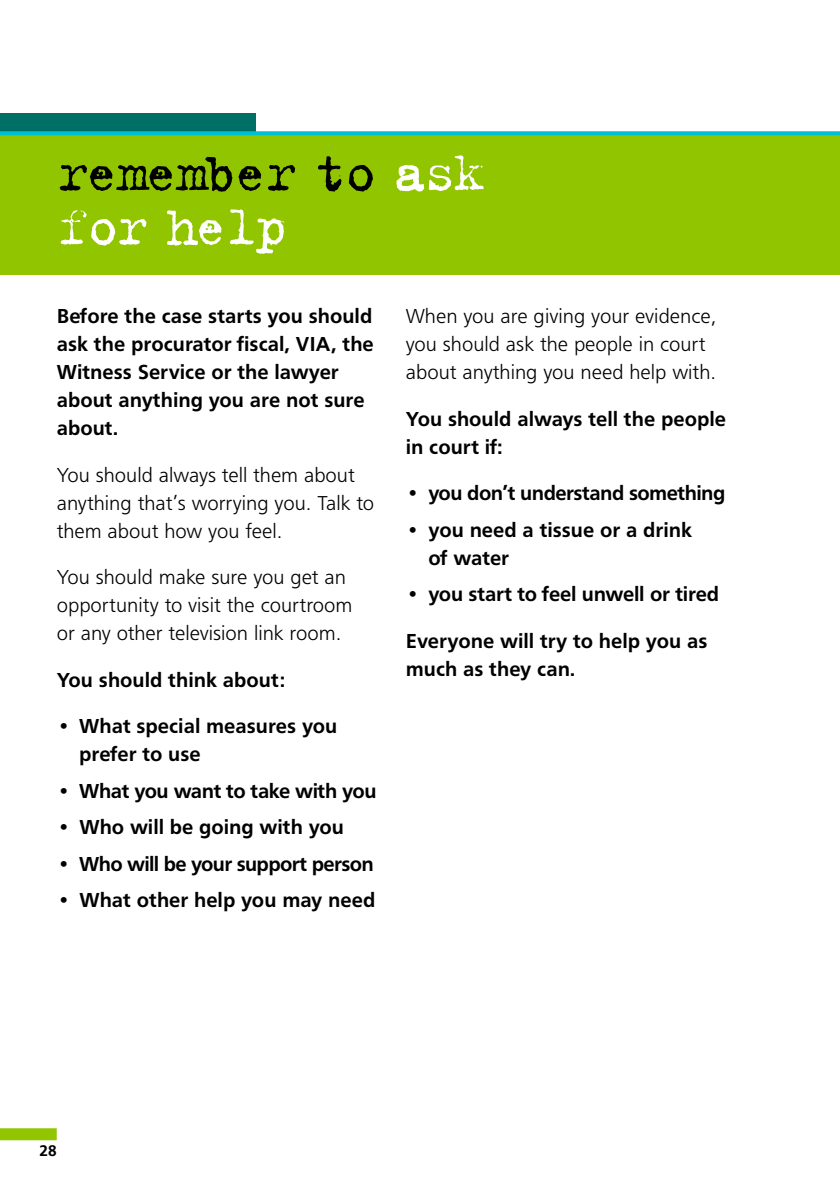
<style>
.page{position:relative;width:840px;height:1191px;background:#fff}
.page>*{position:absolute;margin:0;border:0;box-sizing:border-box;transform-origin:0 0}
.t1{font:60px/54px "Trixie Text";letter-spacing:-.055em;color:#000}
.t2{font:500 21px/28px "Frutus T";color:#000}
.t3{font:300 21px/28px "Frutus T";color:#000}
.t4{font:500 21px "Frutus T";letter-spacing:-.025em;color:#000}
.t5{font:500 21px "Frutus T";letter-spacing:-.03em;color:#000}
.t6{font:500 21px "Frutus T";letter-spacing:-.02em;color:#000}
.t7{font:500 16px "Frutus T";color:#000}
.s1{color:#fff}
</style>
<div class="page">
<div style="left:0;top:1128px;width:57px;height:12px;background:#90c500"></div>
<div style="left:0;top:133px;width:839px;height:142px;background:#90c500"></div>
<div style="left:0;top:113px;width:255px;height:20px;background:#006f65"></div>
<svg style="left:0;top:131px;width:839px;height:4px;background:#0cc0d0"></svg>
<h1 class="t1" style="left:57px;top:142px;width:430px">remember to <span class="s1">ask for help</span></h1>
<p class="t2" style="left:57px;top:302px;width:318px">Before the case starts you should ask the procurator fiscal, VIA, the<br>Witness Service or the lawyer about anything you are not sure about.</p>
<p class="t3" style="left:57px;top:460px;width:319px">You should always tell them about anything that’s worrying you. Talk to them about how you feel.</p>
<p class="t3" style="left:57px;top:563px;width:297px">You should make sure you get an opportunity to visit the courtroom or any other television link room.</p>
<p class="t2" style="left:57px;top:665px;width:230px">You should think about:</p>
<p class="t2" style="left:79px;top:712px;width:259px;text-indent:-23px">• What special measures you prefer to use</p>
<p class="t6" style="left:57px;top:778px;width:321px">• What you want to take with you</p>
<p class="t2" style="left:57px;top:813px;width:289px">• Who will be going with you</p>
<p class="t5" style="left:57px;top:851px;width:318px">• Who will be your support person</p>
<p class="t2" style="left:57px;top:886px;width:320px">• What other help you may need</p>
<p class="t3" style="left:405px;top:302px;width:312px">When you are giving your evidence, you should ask the people in court about anything you need help with.</p>
<p class="t2" style="left:405px;top:404px;width:321px">You should always tell the people in court if:</p>
<p class="t4" style="left:405px;top:480px;width:321px">• you don’t understand something</p>
<p class="t2" style="left:428px;top:515px;width:265px;text-indent:-23px">• you need a tissue or a drink of water</p>
<p class="t2" style="left:405px;top:580px;width:314px">• you start to feel unwell or tired</p>
<p class="t2" style="left:405px;top:626px;width:303px">Everyone will try to help you as much as they can.</p>
<p class="t7" style="left:40px;top:1141px;width:19px">28</p>
</div>
